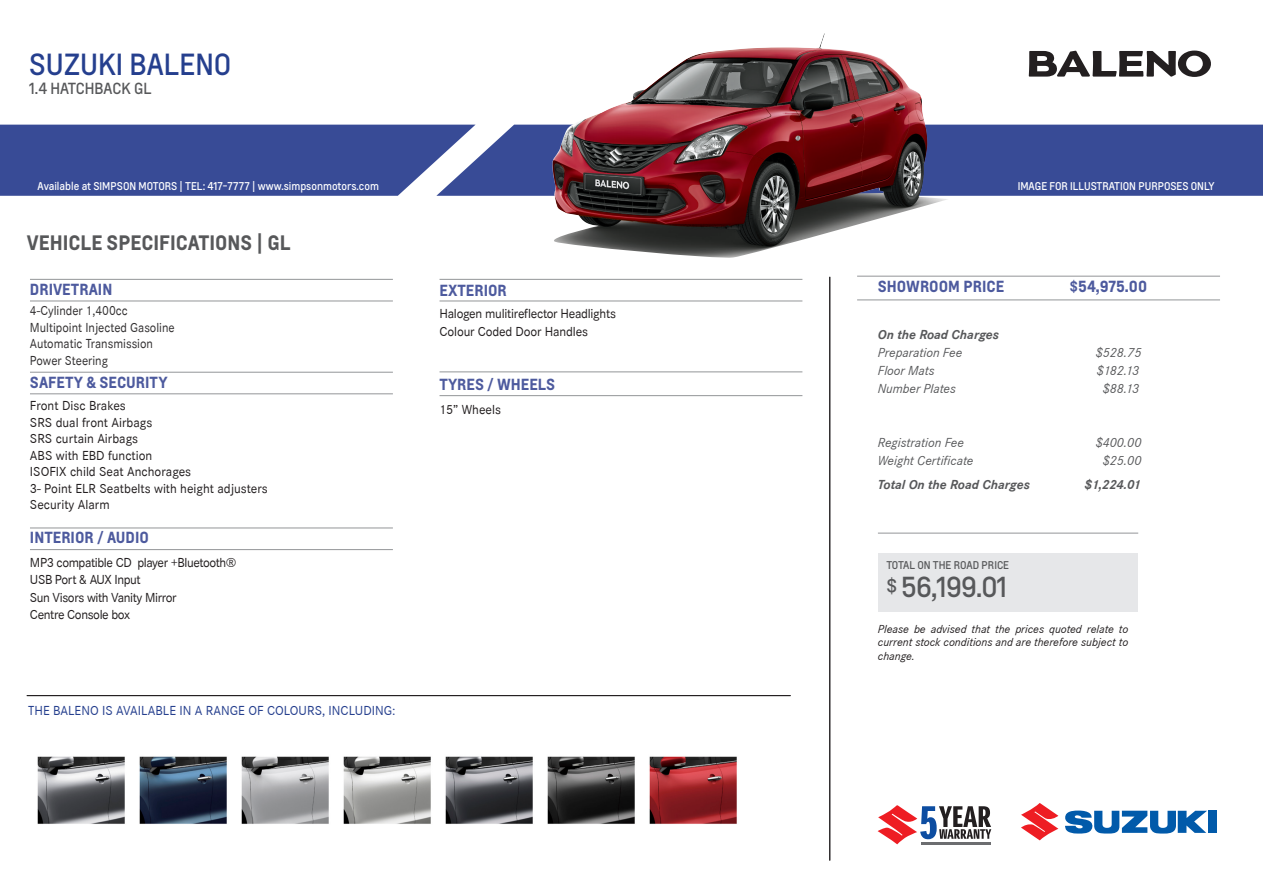
<style>
.page{position:relative;width:1263px;height:893px;background:#fff}
.page>*{position:absolute;margin:0;border:0;box-sizing:border-box;transform-origin:0 0}
.t1{font:28.5px "Louis";color:#253f8e}
.t2{font:27px "Louis";letter-spacing:-.03em;color:#57585a}
.t3{font:700 19.5px "Louis";color:#57585a}
.t4{font:19.5px "Louis";color:#57585a}
.t5{font:700 15px "Louis";color:#4d5a9e}
.t6{font:15px "Louis";color:#57585a}
.t7{font:13.5px "Corporate S";letter-spacing:-.01em;color:#231f20}
.t8{font:italic 13.5px "Corporate S";color:#57585a}
.t9{font:13.5px "Corporate S";letter-spacing:-.03em;color:#231f20}
.t10{font:13.5px "Corporate S";color:#312f30;scale:.95 1}
.t11{font:13.5px "Corporate S";color:#253f8e}
.t12{font:italic 700 13.5px "Corporate S";color:#57585a}
.t13{font:italic 12px/13.5px "Corporate S";color:#231f20;text-align:justify}
.t14{font:10.5px "Louis";color:#fff}
.t15{font:10.5px "Louis";color:#57585a}
</style>
<div class="page">
<div style="left:476px;top:125px;width:787px;height:71px;background:#384b96"></div>
<svg style="left:0;top:125px;width:476px;height:71px;background:#44569c"></svg>
<hr style="left:30px;top:301px;width:363px;height:1px;background:#939598">
<hr style="left:439px;top:301px;width:363px;height:1px;background:#939598">
<hr style="left:30px;top:393px;width:363px;height:1px;background:#939598">
<hr style="left:857px;top:300px;width:363px;height:1px;background:#939598">
<hr style="left:439px;top:395px;width:363px;height:1px;background:#939598">
<hr style="left:30px;top:549px;width:363px;height:1px;background:#939598">
<hr style="left:30px;top:279px;width:363px;height:1px;background:#939598">
<hr style="left:439px;top:279px;width:363px;height:1px;background:#939598">
<hr style="left:30px;top:372px;width:363px;height:1px;background:#939598">
<hr style="left:857px;top:276px;width:363px;height:1px;background:#939598">
<hr style="left:439px;top:371px;width:363px;height:1px;background:#939598">
<hr style="left:30px;top:528px;width:363px;height:1px;background:#939598">
<hr style="left:829px;top:277px;width:1px;height:583px;background:#231f20">
<hr style="left:27px;top:695px;width:763px;height:1px;background:#231f20">
<div style="left:878px;top:554px;width:260px;height:58px;background:#e6e7e9"></div>
<hr style="left:878px;top:533px;width:260px;height:1px;background:#939598">
<img style="left:545px;top:33px;width:404px;height:225px">
<svg style="left:1029px;top:51px;width:182px;height:26px"></svg>
<svg style="left:1021px;top:803px;width:37px;height:37px"></svg>
<div style="left:1208px;top:811px;width:9px;height:22px;background:#015aaa"></div>
<svg style="left:1065px;top:810px;width:142px;height:23px"></svg>
<hr style="left:921px;top:842px;width:70px;height:3px;background:#6c6d70">
<svg style="left:878px;top:805px;width:113px;height:39px"></svg>
<img style="left:37px;top:756px;width:88px;height:68px">
<img style="left:139px;top:756px;width:88px;height:68px">
<img style="left:241px;top:756px;width:88px;height:68px">
<img style="left:343px;top:756px;width:88px;height:68px">
<img style="left:445px;top:756px;width:88px;height:68px">
<img style="left:547px;top:756px;width:88px;height:68px">
<img style="left:649px;top:756px;width:88px;height:68px">
<p class="t1" style="left:29px;top:45px;width:204px">SUZUKI BALENO</p>
<p class="t6" style="left:29px;top:79px;width:124px">1.4 HATCHBACK GL</p>
<p class="t14" style="left:38px;top:179px;width:343px">Available at SIMPSON MOTORS | TEL: 417-7777 | www.simpsonmotors.com</p>
<p class="t14" style="left:1018px;top:179px;width:198px">IMAGE FOR ILLUSTRATION PURPOSES ONLY</p>
<p class="t3" style="left:27px;top:230px;width:265px">VEHICLE SPECIFICATIONS | GL</p>
<p class="t5" style="left:30px;top:279px;width:84px">DRIVETRAIN</p>
<p class="t10" style="left:30px;top:303px;width:105px">4-Cylinder 1,400cc</p>
<p class="t10" style="left:30px;top:320px;width:154px">Multipoint Injected Gasoline</p>
<p class="t10" style="left:30px;top:336px;width:131px">Automatic Transmission</p>
<p class="t10" style="left:30px;top:353px;width:84px">Power Steering</p>
<p class="t5" style="left:439px;top:280px;width:69px">EXTERIOR</p>
<p class="t7" style="left:439px;top:306px;width:178px">Halogen mulitireflector Headlights</p>
<p class="t7" style="left:439px;top:324px;width:150px">Colour Coded Door Handles</p>
<p class="t5" style="left:30px;top:372px;width:139px">SAFETY &amp; SECURITY</p>
<p class="t5" style="left:439px;top:374px;width:117px">TYRES / WHEELS</p>
<p class="t7" style="left:30px;top:398px;width:97px">Front Disc Brakes</p>
<p class="t7" style="left:30px;top:415px;width:124px">SRS dual front Airbags</p>
<p class="t7" style="left:30px;top:431px;width:110px">SRS curtain Airbags</p>
<p class="t7" style="left:30px;top:448px;width:124px">ABS with EBD function</p>
<p class="t7" style="left:30px;top:464px;width:163px">ISOFIX child Seat Anchorages</p>
<p class="t7" style="left:30px;top:481px;width:239px">3- Point ELR Seatbelts with height adjusters</p>
<p class="t7" style="left:30px;top:497px;width:81px">Security Alarm</p>
<p class="t5" style="left:30px;top:528px;width:121px">INTERIOR / AUDIO</p>
<p class="t9" style="left:30px;top:555px;width:208px">MP3 compatible CD player +Bluetooth®</p>
<p class="t9" style="left:30px;top:572px;width:112px">USB Port &amp; AUX Input</p>
<p class="t9" style="left:30px;top:589px;width:148px">Sun Visors with Vanity Mirror</p>
<p class="t9" style="left:30px;top:607px;width:101px">Centre Console box</p>
<p class="t11" style="left:28px;top:702px;width:369px">THE BALENO IS AVAILABLE IN A RANGE OF COLOURS, INCLUDING:</p>
<p class="t7" style="left:439px;top:402px;width:63px">15” Wheels</p>
<p class="t5" style="left:878px;top:276px;width:128px">SHOWROOM PRICE</p>
<p class="t5" style="left:1070px;top:276px;width:79px">$54,975.00</p>
<p class="t12" style="left:878px;top:326px;width:123px">On the Road Charges</p>
<p class="t8" style="left:878px;top:345px;width:86px">Preparation Fee</p>
<p class="t8" style="left:1096px;top:345px;width:47px">$528.75</p>
<p class="t8" style="left:878px;top:363px;width:58px">Floor Mats</p>
<p class="t8" style="left:1097px;top:363px;width:44px">$182.13</p>
<p class="t8" style="left:878px;top:381px;width:80px">Number Plates</p>
<p class="t8" style="left:1103px;top:381px;width:38px">$88.13</p>
<p class="t8" style="left:878px;top:435px;width:88px">Registration Fee</p>
<p class="t8" style="left:1096px;top:435px;width:47px">$400.00</p>
<p class="t8" style="left:878px;top:453px;width:97px">Weight Certificate</p>
<p class="t8" style="left:1103px;top:453px;width:40px">$25.00</p>
<p class="t12" style="left:878px;top:476px;width:154px">Total On the Road Charges</p>
<p class="t12" style="left:1085px;top:476px;width:58px">$1,224.01</p>
<p class="t15" style="left:886px;top:558px;width:124px">TOTAL ON THE ROAD PRICE</p>
<p class="t4" style="left:886px;top:573px;width:12px">$</p>
<p class="t2" style="left:901px;top:569px;width:107px">56,199.01</p>
<p class="t13" style="left:878px;top:622px;width:252px">Please be advised that the prices quoted relate to current stock conditions and are therefore subject to change.</p>
</div>
